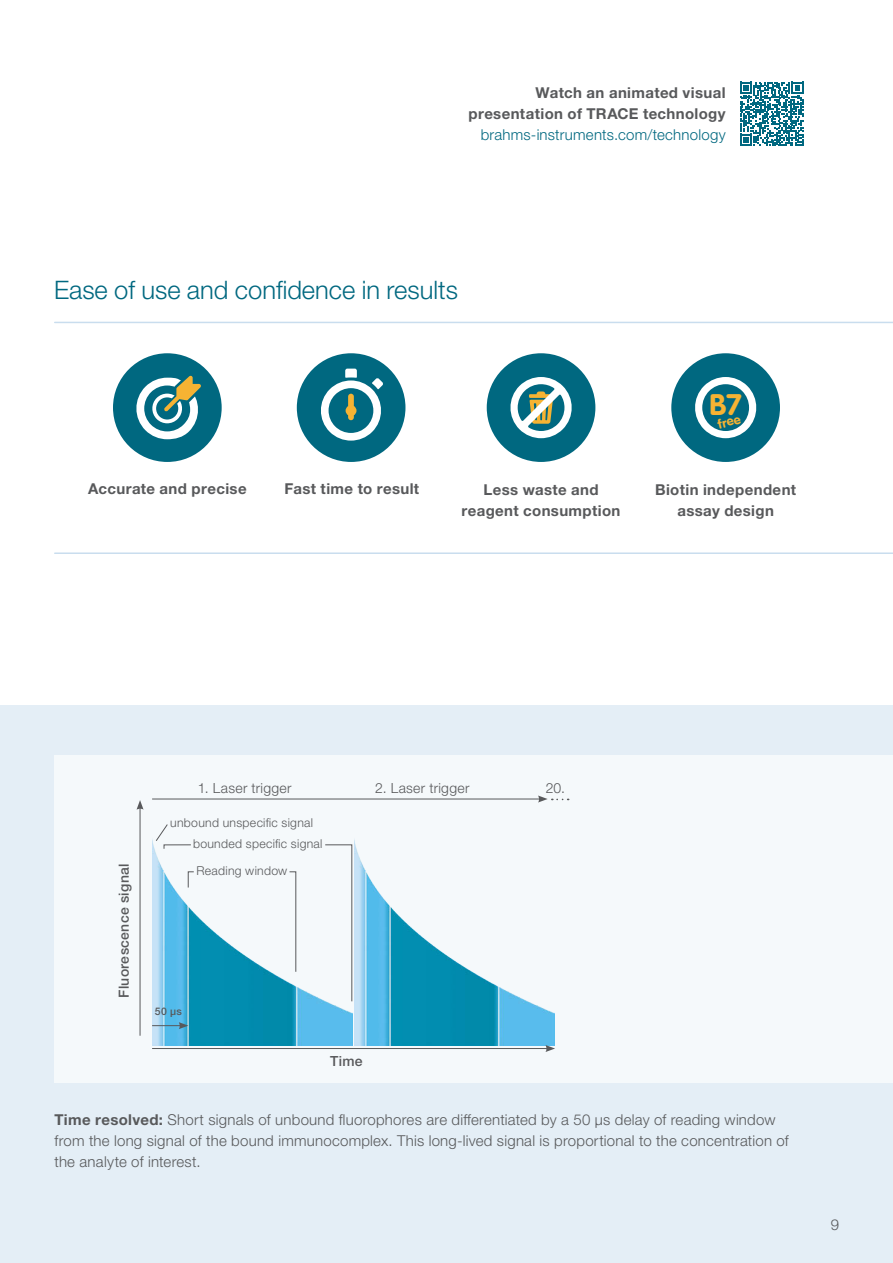
<style>
.page{position:relative;width:893px;height:1263px;background:#fff}
.page>*{position:absolute;margin:0;border:0;box-sizing:border-box;transform-origin:0 0}
.t1{font:700 29.25px "VAG Rounded";color:#f6b333}
.t2{font:300 25.5px "Helvetica Neue LTW1 G";color:#006880}
.t3{font:300 15px/21px "Helvetica Neue LTW1 G";letter-spacing:.015em;color:#58595b}
.t4{font:700 15px/21px "Helvetica Neue LTW1 G";letter-spacing:.025em;color:#58595b;text-align:center}
.t5{font:300 15px "Helvetica Neue LTW1 G";letter-spacing:.015em;color:#006880}
.t6{font:300 13.95px "Helvetica Neue LTW1 G";letter-spacing:.02em;color:#58595b}
.t7{font:500 13.95px "Helvetica Neue LTW1 G";letter-spacing:.02em;color:#58595b}
.t8{font:700 12.75px "VAG Rounded";color:#f6b333}
.t9{font:300 12.3px/21px "Helvetica Neue LTW1 G";letter-spacing:.025em;color:#58595b}
.t10{font:500 10.5px "Helvetica Neue LTW1 G";color:#58595b}
.s1{font-weight:700}
</style>
<div class="page">
<div style="left:0;top:705px;width:893px;height:558px;background:#e4eef6"></div>
<div style="left:54px;top:755px;width:839px;height:328px;background:#f5f9fb"></div>
<img style="left:152px;top:839px;width:200px;height:206px">
<img style="left:355px;top:844px;width:199px;height:201px">
<hr style="left:152px;top:798px;width:388px;height:1px;background:#58595b">
<hr style="left:140px;top:807px;width:1px;height:229px;background:#58595b">
<svg style="left:137px;top:800px;width:7px;height:10px"></svg>
<hr style="left:152px;top:1048px;width:396px;height:1px;background:#58595b">
<svg style="left:545px;top:1045px;width:10px;height:7px"></svg>
<svg style="left:538px;top:795px;width:31px;height:7px"></svg>
<svg style="left:152px;top:1022px;width:36px;height:7px"></svg>
<svg style="left:187px;top:871px;width:8px;height:17px"></svg>
<svg style="left:289px;top:871px;width:8px;height:101px"></svg>
<svg style="left:324px;top:844px;width:29px;height:158px"></svg>
<svg style="left:155px;top:824px;width:37px;height:25px"></svg>
<div style="left:113px;top:353px;width:109px;height:109px;background:#006880;border-radius:50%"></div>
<svg style="left:136px;top:370px;width:71px;height:69px"></svg>
<svg style="left:740px;top:82px;width:64px;height:64px"></svg>
<div style="left:297px;top:353px;width:108px;height:109px;background:#006880;border-radius:50%"></div>
<svg style="left:321px;top:369px;width:62px;height:72px"></svg>
<div style="left:487px;top:353px;width:108px;height:109px;background:#006880;border-radius:50%"></div>
<svg style="left:510px;top:377px;width:62px;height:61px"></svg>
<hr style="left:55px;top:552px;width:838px;height:2px;background:#c9ddee">
<hr style="left:55px;top:322px;width:838px;height:1px;background:#c9ddee">
<div style="left:671px;top:353px;width:109px;height:109px;background:#006880;border-radius:50%"></div>
<svg style="left:695px;top:377px;width:62px;height:61px"></svg>
<p class="t4" style="left:469px;top:82px;width:259px;text-align:right">Watch an animated visual presentation of TRACE technology</p>
<p class="t5" style="left:481px;top:125px;width:246px">brahms-instruments.com/technology</p>
<h2 class="t2" style="left:54px;top:274px;width:405px">Ease of use and confidence in results</h2>
<h1 class="t1" style="left:709px;top:388px;width:34px">B7</h1>
<p class="t8" style="left:716px;top:417px;width:25px;rotate:-14deg">free</p>
<p class="t4" style="left:285px;top:478px;width:136px">Fast time to result</p>
<p class="t4" style="left:88px;top:478px;width:160px">Accurate and precise</p>
<p class="t4" style="left:462px;top:479px;width:160px">Less waste and reagent consumption</p>
<p class="t4" style="left:655px;top:479px;width:143px">Biotin independent assay design</p>
<p class="t7" style="left:115px;top:998px;width:136px;rotate:-90deg">Fluorescence signal</p>
<p class="t6" style="left:198px;top:779px;width:95px">1. Laser trigger</p>
<p class="t9" style="left:193px;top:812px;width:131px;text-indent:-23px">unbound unspecific signal bounded specific signal</p>
<p class="t9" style="left:196px;top:860px;width:92px">Reading window</p>
<p class="t6" style="left:375px;top:779px;width:96px">2. Laser trigger</p>
<p class="t6" style="left:546px;top:779px;width:21px">20.</p>
<p class="t10" style="left:155px;top:1005px;width:28px">50 µs</p>
<p class="t7" style="left:330px;top:1053px;width:34px">Time</p>
<p class="t3" style="left:54px;top:1109px;width:736px"><span class="s1">Time resolved:</span> Short signals of unbound fluorophores are differentiated by a 50 μs delay of reading window from the long signal of the bound immunocomplex. This long-lived signal is proportional to the concentration of the analyte of interest.</p>
<p class="t3" style="left:831px;top:1214px;width:10px">9</p>
</div>
